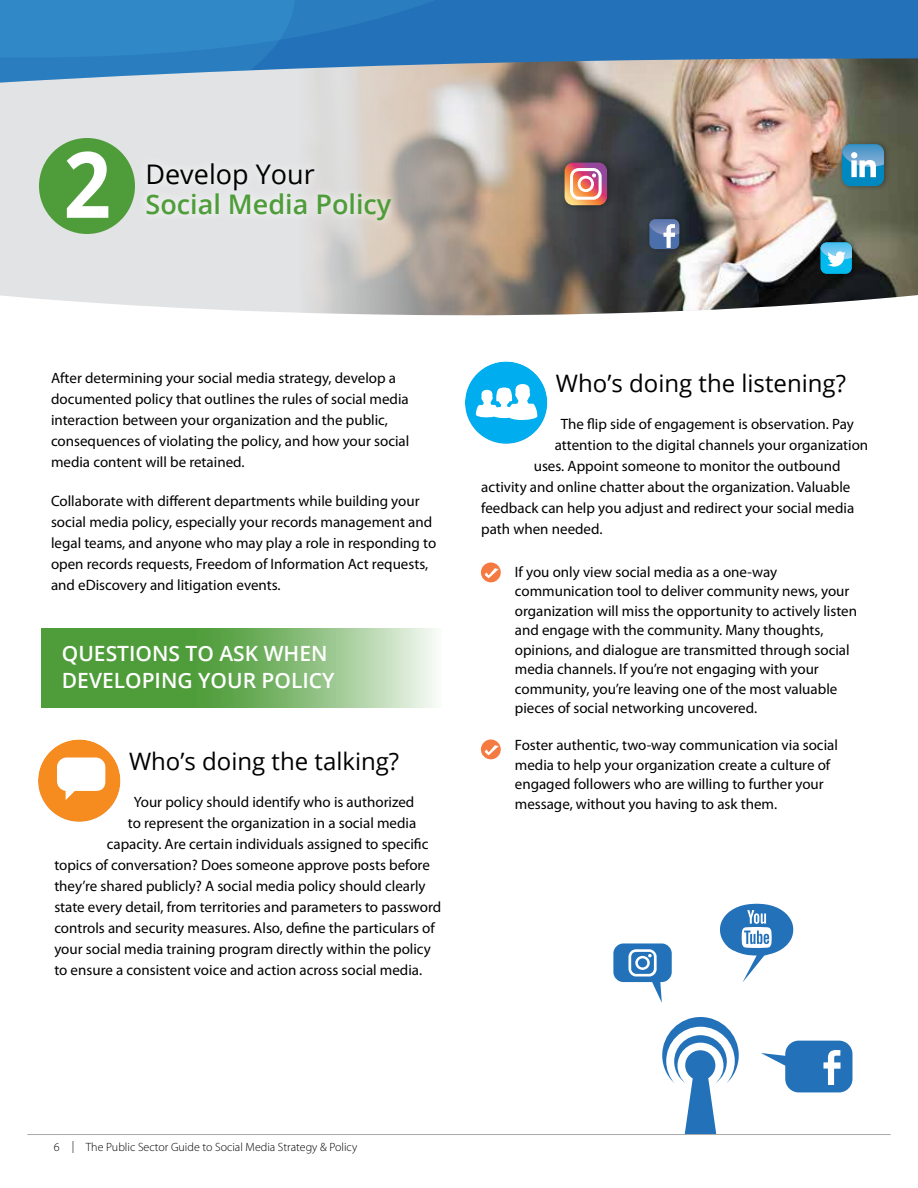
<style>
.page{position:relative;width:918px;height:1188px;background:#fff}
.page>*{position:absolute;margin:0;border:0;box-sizing:border-box;transform-origin:0 0}
.t1{font:700 91.65px "Open Sans";color:#fff;scale:.91 1}
.t2{font:600 27px "Open Sans";color:#4f9d3a}
.t3{font:27px "Open Sans";color:#000}
.t4{font:24px "Open Sans";color:#000}
.t5{font:600 21px/27px "Open Sans";color:#fff}
.t6{font:15px/19.5px "Myriad Pro";color:#000}
.t7{font:300 12px "Myriad Pro";color:#000}
</style>
<div class="page">
<svg style="left:42px;top:628px;width:394px;height:80px;background:#7ab56a"></svg>
<div style="left:481px;top:740px;width:20px;height:19px;background:#f47a42;border-radius:50%"></div>
<svg style="left:485px;top:745px;width:14px;height:10px"></svg>
<div style="left:481px;top:563px;width:20px;height:19px;background:#f47a42;border-radius:50%"></div>
<svg style="left:485px;top:568px;width:14px;height:10px"></svg>
<div style="left:465px;top:360px;width:85px;height:84px;background:#000;opacity:.2"></div>
<div style="left:38px;top:738px;width:85px;height:84px;background:#000;opacity:.2"></div>
<svg style="left:476px;top:383px;width:62px;height:38px"></svg>
<div style="left:57px;top:758px;width:48px;height:33px;background:#fff;border-radius:10px"></div>
<svg style="left:662px;top:1017px;width:77px;height:117px"></svg>
<div style="left:0;top:83px;width:206px;height:226px;background:#e2e3e4"></div>
<img style="left:206px;top:83px;width:712px;height:233px">
<div style="left:39px;top:138px;width:96px;height:96px;background:#4f9d3a;border-radius:50%"></div>
<svg style="left:137px;top:155px;width:263px;height:75px;background:#e2e1df"></svg>
<div style="left:838px;top:139px;width:53px;height:52px;background:#000;opacity:.3"></div>
<svg style="left:842px;top:144px;width:42px;height:42px;background:#55a5cc"></svg>
<div style="left:817px;top:237px;width:41px;height:42px;background:#000;opacity:.3"></div>
<svg style="left:820px;top:242px;width:32px;height:32px"></svg>
<div style="left:646px;top:214px;width:40px;height:40px;background:#000;opacity:.3"></div>
<div style="left:649px;top:219px;width:30px;height:30px;background:#4b6faa;border-radius:6px"></div>
<img style="left:649px;top:219px;width:30px;height:16px">
<svg style="left:664px;top:224px;width:11px;height:24px"></svg>
<svg style="left:720px;top:904px;width:73px;height:78px"></svg>
<svg style="left:761px;top:1041px;width:91px;height:51px"></svg>
<div style="left:559px;top:156px;width:57px;height:56px;background:#000;opacity:.3"></div>
<svg style="left:565px;top:163px;width:42px;height:42px"></svg>
<svg style="left:613px;top:943px;width:59px;height:60px"></svg>
<hr style="left:27px;top:1134px;width:864px;height:1px;background:#a7a9ac">
<svg style="left:471px;top:0;width:447px;height:83px;background:#477cab"></svg>
<svg style="left:0;top:0;width:471px;height:83px;background:#438bc3"></svg>
<h1 class="t1" style="left:64px;top:120px;width:54px">2</h1>
<h2 class="t3" style="left:146px;top:156px;width:171px">Develop Your</h2>
<h2 class="t2" style="left:146px;top:186px;width:247px">Social Media Policy</h2>
<p class="t6" style="left:51px;top:368px;width:360px;line-height:21px">After determining your social media strategy, develop a documented policy that outlines the rules of social media interaction between your organization and the public, consequences of violating the policy, and how your social media content will be retained.</p>
<p class="t6" style="left:51px;top:490px;width:387px;line-height:21px">Collaborate with different departments while building your social media policy, especially your records management and legal teams, and anyone who may play a role in responding to open records requests, Freedom of Information Act requests, and eDiscovery and litigation events.</p>
<h3 class="t5" style="left:62px;top:640px;width:274px">QUESTIONS TO ASK WHEN<br>DEVELOPING YOUR POLICY</h3>
<h3 class="t4" style="left:129px;top:745px;width:272px">Who’s doing the talking?</h3>
<p class="t6" style="left:134px;top:792px;width:282px">Your policy should identify who is authorized</p>
<p class="t6" style="left:128px;top:813px;width:290px">to represent the organization in a social media</p>
<p class="t6" style="left:107px;top:834px;width:323px">capacity. Are certain individuals assigned to specific</p>
<p class="t6" style="left:54px;top:855px;width:377px">topics of conversation? Does someone approve posts before</p>
<p class="t6" style="left:54px;top:876px;width:373px">they’re shared publicly? A social media policy should clearly</p>
<p class="t6" style="left:54px;top:897px;width:388px">state every detail, from territories and parameters to password</p>
<p class="t6" style="left:54px;top:918px;width:382px">controls and security measures. Also, define the particulars of</p>
<p class="t6" style="left:54px;top:939px;width:378px">your social media training program directly within the policy</p>
<p class="t6" style="left:54px;top:960px;width:369px">to ensure a consistent voice and action across social media.</p>
<h3 class="t4" style="left:556px;top:367px;width:292px">Who’s doing the listening?</h3>
<p class="t6" style="left:561px;top:414px;width:295px">The flip side of engagement is observation. Pay</p>
<p class="t6" style="left:555px;top:435px;width:315px">attention to the digital channels your organization</p>
<p class="t6" style="left:534px;top:456px;width:308px">uses. Appoint someone to monitor the outbound</p>
<p class="t6" style="left:481px;top:477px;width:371px">activity and online chatter about the organization. Valuable</p>
<p class="t6" style="left:481px;top:498px;width:375px">feedback can help you adjust and redirect your social media</p>
<p class="t6" style="left:481px;top:519px;width:123px">path when needed.</p>
<p class="t6" style="left:515px;top:562px;width:344px;text-indent:-24px">• If you only view social media as a one-way communication tool to deliver community news, your organization will miss the opportunity to actively listen and engage with the community. Many thoughts, opinions, and dialogue are transmitted through social media channels. If you’re not engaging with your community, you’re leaving one of the most valuable pieces of social networking uncovered.</p>
<p class="t6" style="left:515px;top:735px;width:325px;text-indent:-24px">• Foster authentic, two-way communication via social media to help your organization create a culture of engaged followers who are willing to further your message, without you having to ask them.</p>
<p class="t7" style="left:54px;top:1140px;width:305px">6 | The Public Sector Guide to Social Media Strategy &amp; Policy</p>
</div>
